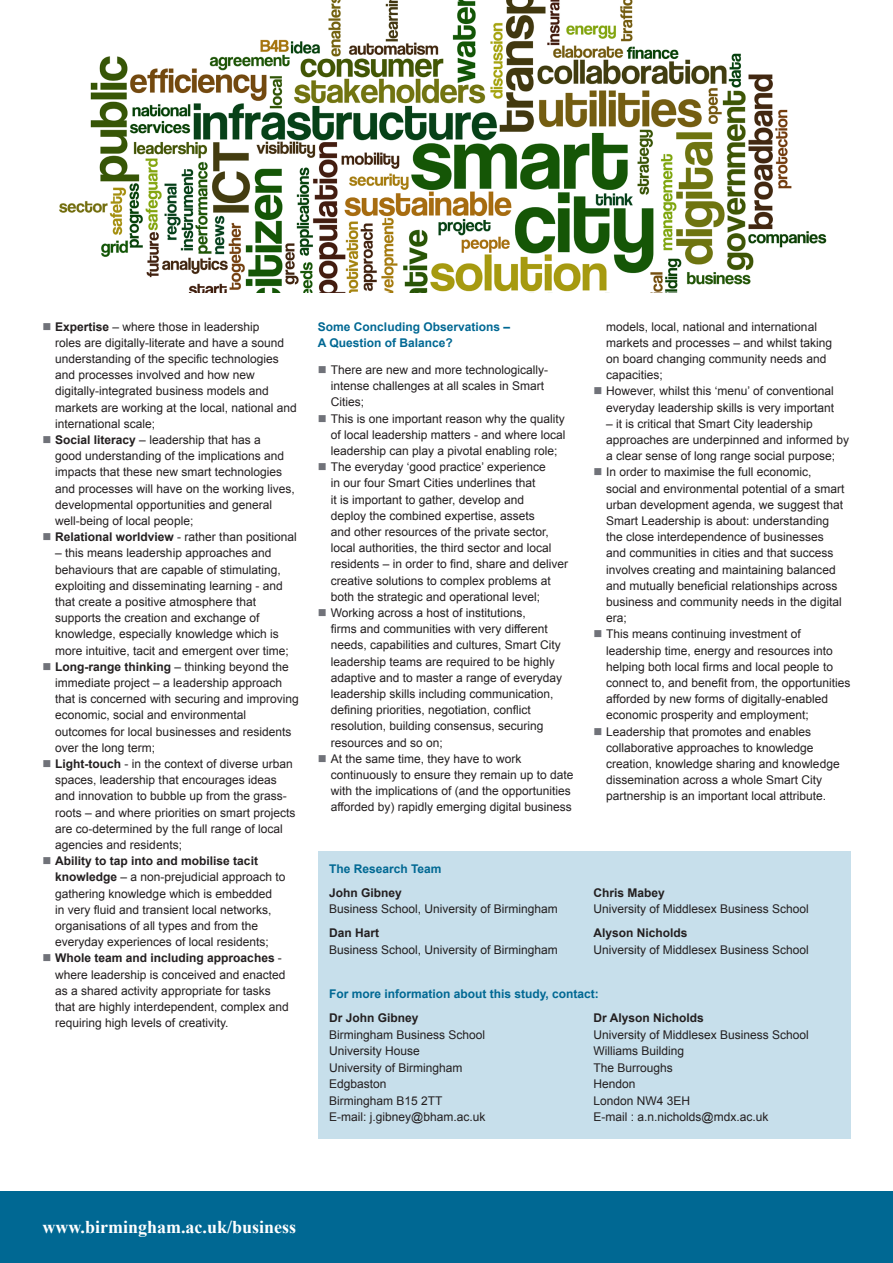
<style>
.page{position:relative;width:893px;height:1263px;background:#fff}
.page>*{position:absolute;margin:0;border:0;box-sizing:border-box;transform-origin:0 0}
.t1{font:700 18px "Times New Roman";color:#fff}
.t2{font:12px/16.2px "Arial";color:#231f20}
.t3{font:700 12px/16.5px "Arial";color:#006893}
.t4{font:700 12px "Arial";color:#231f20}
.s1{font-weight:700}
</style>
<div class="page">
<div style="left:0;top:1192px;width:893px;height:71px;background:#006893"></div>
<div style="left:318px;top:851px;width:532px;height:287px;background:#c7dfeb"></div>
<img style="left:59px;top:0;width:768px;height:292px">
<p class="t2" style="left:55px;top:318px;width:243px"><span class="s1">Expertise</span> – where those in leadership<br>roles are digitally-literate and have a sound understanding of the specific technologies and processes involved and how new digitally-integrated business models and markets are working at the local, national and international scale;<br><span class="s1">Social literacy</span> – leadership that has a<br>good understanding of the implications and impacts that these new smart technologies and processes will have on the working lives, developmental opportunities and general well-being of local people;<br><span class="s1">Relational worldview</span> - rather than positional</p>
<p class="t2" style="left:55px;top:545px;width:245px">– this means leadership approaches and behaviours that are capable of stimulating, exploiting and disseminating learning - and that create a positive atmosphere that supports the creation and exchange of knowledge, especially knowledge which is more intuitive, tacit and emergent over time; <span class="s1">Long-range thinking</span> – thinking beyond the immediate project – a leadership approach that is concerned with securing and improving economic, social and environmental outcomes for local businesses and residents over the long term;<br><span class="s1">Light-touch</span> - in the context of diverse urban spaces, leadership that encourages ideas and innovation to bubble up from the grass&shy;roots – and where priorities on smart projects are co-determined by the full range of local agencies and residents;</p>
<p class="t2" style="left:55px;top:853px;width:235px"><span class="s1">Ability to tap into and mobilise tacit knowledge</span> – a non-prejudicial approach to gathering knowledge which is embedded<br>in very fluid and transient local networks, organisations of all types and from the everyday experiences of local residents; <span class="s1">Whole team and including approaches</span> - where leadership is conceived and enacted as a shared activity appropriate for tasks that are highly interdependent, complex and requiring high levels of creativity.</p>
<p class="t3" style="left:318px;top:318px;width:194px">Some Concluding Observations –<br>A Question of Balance?</p>
<p class="t2" style="left:331px;top:362px;width:244px">There are new and more technologically&shy;intense challenges at all scales in Smart Cities;<br>This is one important reason why the quality of local leadership matters - and where local leadership can play a pivotal enabling role; The everyday ‘good practice’ experience<br>in our four Smart Cities underlines that<br>it is important to gather, develop and<br>deploy the combined expertise, assets<br>and other resources of the private sector, local authorities, the third sector and local residents – in order to find, share and deliver creative solutions to complex problems at both the strategic and operational level; Working across a host of institutions,<br>firms and communities with very different needs, capabilities and cultures, Smart City leadership teams are required to be highly adaptive and to master a range of everyday leadership skills including communication, defining priorities, negotiation, conflict resolution, building consensus, securing resources and so on;<br>At the same time, they have to work continuously to ensure they remain up to date with the implications of (and the opportunities afforded by) rapidly emerging digital business</p>
<p class="t2" style="left:606px;top:318px;width:230px">models, local, national and international markets and processes – and whilst taking on board changing community needs and capacities;<br>However, whilst this ‘menu’ of conventional everyday leadership skills is very important</p>
<p class="t2" style="left:606px;top:415px;width:246px">– it is critical that Smart City leadership approaches are underpinned and informed by a clear sense of long range social purpose;<br>In order to maximise the full economic,<br>social and environmental potential of a smart urban development agenda, we suggest that Smart Leadership is about: understanding<br>the close interdependence of businesses<br>and communities in cities and that success involves creating and maintaining balanced and mutually beneficial relationships across business and community needs in the digital era;<br>This means continuing investment of leadership time, energy and resources into helping both local firms and local people to connect to, and benefit from, the opportunities afforded by new forms of digitally-enabled economic prosperity and employment; Leadership that promotes and enables collaborative approaches to knowledge creation, knowledge sharing and knowledge dissemination across a whole Smart City partnership is an important local attribute.</p>
<p class="t3" style="left:329px;top:860px;width:114px">The Research Team</p>
<p class="t4" style="left:329px;top:884px;width:74px">John Gibney</p>
<p class="t2" style="left:329px;top:901px;width:230px">Business School, University of Birmingham</p>
<p class="t4" style="left:329px;top:925px;width:52px">Dan Hart</p>
<p class="t2" style="left:329px;top:941px;width:230px">Business School, University of Birmingham</p>
<p class="t4" style="left:593px;top:884px;width:73px">Chris Mabey</p>
<p class="t2" style="left:593px;top:901px;width:217px">University of Middlesex Business School</p>
<p class="t4" style="left:593px;top:925px;width:96px">Alyson Nicholds</p>
<p class="t2" style="left:593px;top:941px;width:217px">University of Middlesex Business School</p>
<p class="t3" style="left:329px;top:986px;width:271px">For more information about this study, contact:</p>
<p class="t4" style="left:329px;top:1010px;width:91px">Dr John Gibney</p>
<p class="t2" style="left:329px;top:1026px;width:158px">Birmingham Business School<br>University House<br>University of Birmingham<br>Edgbaston<br>Birmingham B15 2TT<br>E-mail: j.gibney@bham.ac.uk</p>
<p class="t4" style="left:593px;top:1010px;width:112px">Dr Alyson Nicholds</p>
<p class="t2" style="left:593px;top:1026px;width:217px">University of Middlesex Business School<br>Williams Building<br>The Burroughs<br>Hendon<br>London NW4 3EH<br>E-mail : a.n.nicholds@mdx.ac.uk</p>
<h1 class="t1" style="left:43px;top:1214px;width:255px">www.birmingham.ac.uk/business</h1>
</div>
